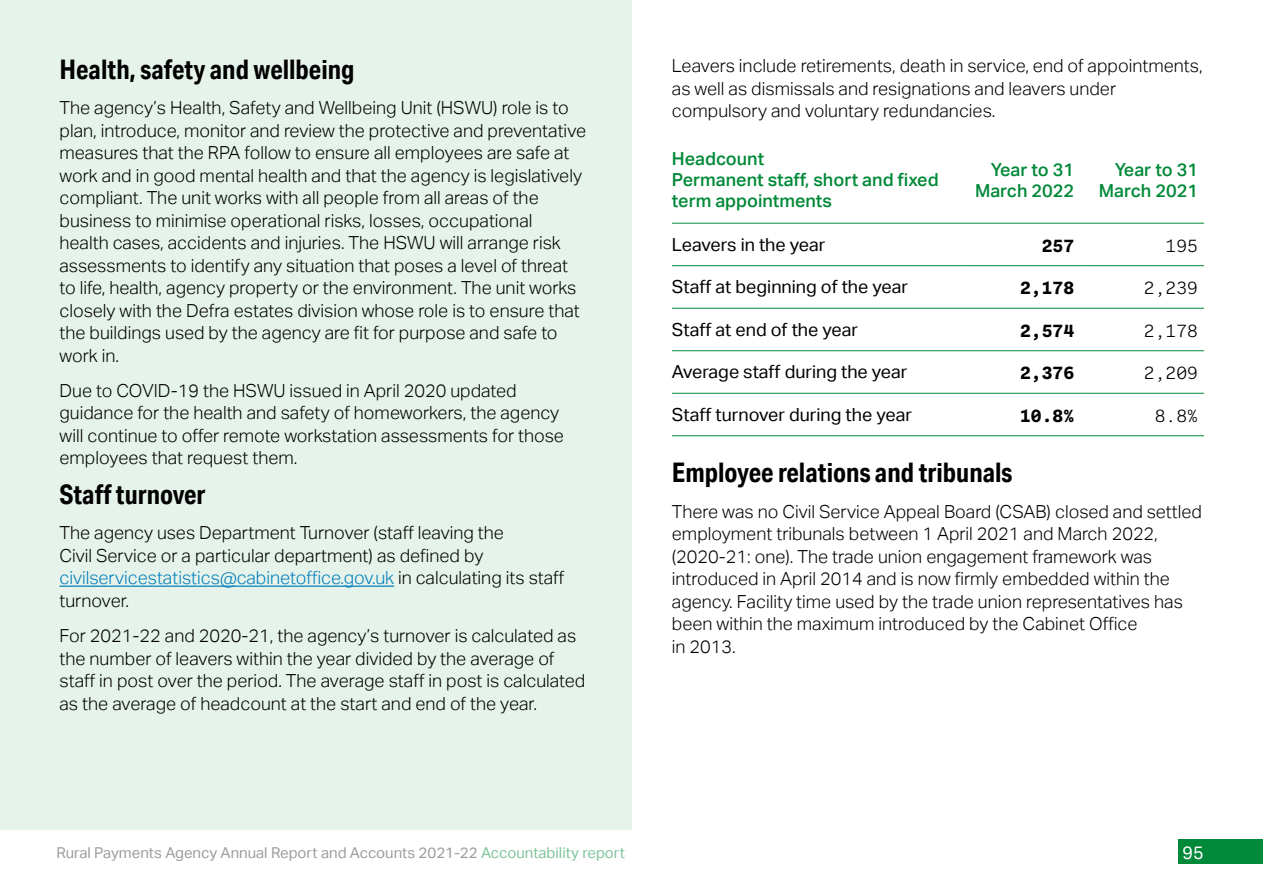
<style>
.page{position:relative;width:1263px;height:893px;background:#fff}
.page>*{position:absolute;margin:0;border:0;box-sizing:border-box;transform-origin:0 0}
.t1{font:700 27px "Aktiv Grotesk Cd";color:#000}
.t2{font:300 18px/22.5px "Aktiv Grotesk";color:#000}
.t3{font:18px "Aktiv Grotesk";color:#000}
.t4{font:500 18px/21px "Aktiv Grotesk";color:#008938;text-align:right}
.t5{font:700 18px "Ballinger Mono";color:#000}
.t6{font:300 18px "Ballinger Mono";color:#000}
.t7{font:18px "Aktiv Grotesk";color:#fff}
.t8{font:15px "Aktiv Grotesk";color:#9d9d9c}
.s1{color:#007dbb}
.s2{color:#80c49c}
</style>
<div class="page">
<div style="left:1178px;top:840px;width:85px;height:24px;background:#008938"></div>
<div style="left:0;top:0;width:631px;height:829px;background:#e6f3eb"></div>
<hr style="left:60px;top:585px;width:334px;height:2px;background:#007dbb">
<hr style="left:672px;top:223px;width:289px;height:1px;background:#008938">
<hr style="left:961px;top:223px;width:119px;height:1px;background:#008938">
<hr style="left:1080px;top:223px;width:124px;height:1px;background:#008938">
<hr style="left:672px;top:265px;width:289px;height:1px;background:#008938">
<hr style="left:961px;top:265px;width:119px;height:1px;background:#008938">
<hr style="left:1080px;top:265px;width:124px;height:1px;background:#008938">
<hr style="left:672px;top:308px;width:289px;height:1px;background:#008938">
<hr style="left:961px;top:308px;width:119px;height:1px;background:#008938">
<hr style="left:1080px;top:308px;width:124px;height:1px;background:#008938">
<hr style="left:672px;top:350px;width:289px;height:1px;background:#008938">
<hr style="left:961px;top:350px;width:119px;height:1px;background:#008938">
<hr style="left:1080px;top:350px;width:124px;height:1px;background:#008938">
<hr style="left:672px;top:393px;width:289px;height:1px;background:#008938">
<hr style="left:961px;top:393px;width:119px;height:1px;background:#008938">
<hr style="left:1080px;top:393px;width:124px;height:1px;background:#008938">
<hr style="left:672px;top:435px;width:289px;height:1px;background:#008938">
<hr style="left:961px;top:435px;width:119px;height:1px;background:#008938">
<hr style="left:1080px;top:435px;width:124px;height:1px;background:#008938">
<h1 class="t1" style="left:60px;top:53px;width:296px">Health, safety and wellbeing</h1>
<p class="t2" style="left:60px;top:97px;width:528px">The agency’s Health, Safety and Wellbeing Unit (HSWU) role is to plan, introduce, monitor and review the protective and preventative measures that the RPA follow to ensure all employees are safe at work and in good mental health and that the agency is legislatively compliant. The unit works with all people from all areas of the business to minimise operational risks, losses, occupational health cases, accidents and injuries. The HSWU will arrange risk assessments to identify any situation that poses a level of threat to life, health, agency property or the environment. The unit works closely with the Defra estates division whose role is to ensure that the buildings used by the agency are fit for purpose and safe to work in.</p>
<p class="t2" style="left:60px;top:379px;width:506px">Due to COVID-19 the HSWU issued in April 2020 updated guidance for the health and safety of homeworkers, the agency will continue to offer remote workstation assessments for those employees that request them.</p>
<h1 class="t1" style="left:60px;top:478px;width:148px">Staff turnover</h1>
<p class="t2" style="left:60px;top:522px;width:507px">The agency uses Department Turnover (staff leaving the<br>Civil Service or a particular department) as defined by <span class="s1">civilservicestatistics@cabinetoffice.gov.uk</span> in calculating its staff turnover.</p>
<p class="t2" style="left:60px;top:625px;width:527px">For 2021-22 and 2020-21, the agency’s turnover is calculated as the number of leavers within the year divided by the average of staff in post over the period. The average staff in post is calculated as the average of headcount at the start and end of the year.</p>
<p class="t2" style="left:672px;top:55px;width:532px">Leavers include retirements, death in service, end of appointments, as well as dismissals and resignations and leavers under compulsory and voluntary redundancies.</p>
<p class="t4" style="left:672px;top:148px;width:268px;text-align:left">Headcount<br>Permanent staff, short and fixed term appointments</p>
<p class="t4" style="left:975px;top:159px;width:101px">Year to 31<br>March 2022</p>
<p class="t4" style="left:1099px;top:159px;width:101px">Year to 31<br>March 2021</p>
<p class="t3" style="left:672px;top:234px;width:155px">Leavers in the year</p>
<p class="t5" style="left:1042px;top:235px;width:34px">257</p>
<p class="t6" style="left:1165px;top:236px;width:34px">195</p>
<p class="t3" style="left:672px;top:277px;width:238px">Staff at beginning of the year</p>
<p class="t5" style="left:1020px;top:278px;width:55px">2,178</p>
<p class="t6" style="left:1144px;top:278px;width:55px">2,239</p>
<p class="t3" style="left:672px;top:319px;width:188px">Staff at end of the year</p>
<p class="t5" style="left:1020px;top:320px;width:55px">2,574</p>
<p class="t6" style="left:1144px;top:321px;width:55px">2,178</p>
<p class="t3" style="left:672px;top:362px;width:237px">Average staff during the year</p>
<p class="t5" style="left:1020px;top:363px;width:55px">2,376</p>
<p class="t6" style="left:1144px;top:363px;width:55px">2,209</p>
<p class="t3" style="left:672px;top:404px;width:242px">Staff turnover during the year</p>
<p class="t5" style="left:1020px;top:405px;width:55px">10.8%</p>
<p class="t6" style="left:1155px;top:406px;width:45px">8.8%</p>
<h1 class="t1" style="left:672px;top:456px;width:342px">Employee relations and tribunals</h1>
<p class="t2" style="left:672px;top:500px;width:532px">There was no Civil Service Appeal Board (CSAB) closed and settled employment tribunals between 1 April 2021 and March 2022, (2020-21: one). The trade union engagement framework was introduced in April 2014 and is now firmly embedded within the agency. Facility time used by the trade union representatives has been within the maximum introduced by the Cabinet Office<br>in 2013.</p>
<p class="t8" style="left:56px;top:844px;width:570px">Rural Payments Agency Annual Report and Accounts 2021-22 <span class="s2">Accountability report</span></p>
<p class="t7" style="left:1182px;top:842px;width:23px">95</p>
</div>
